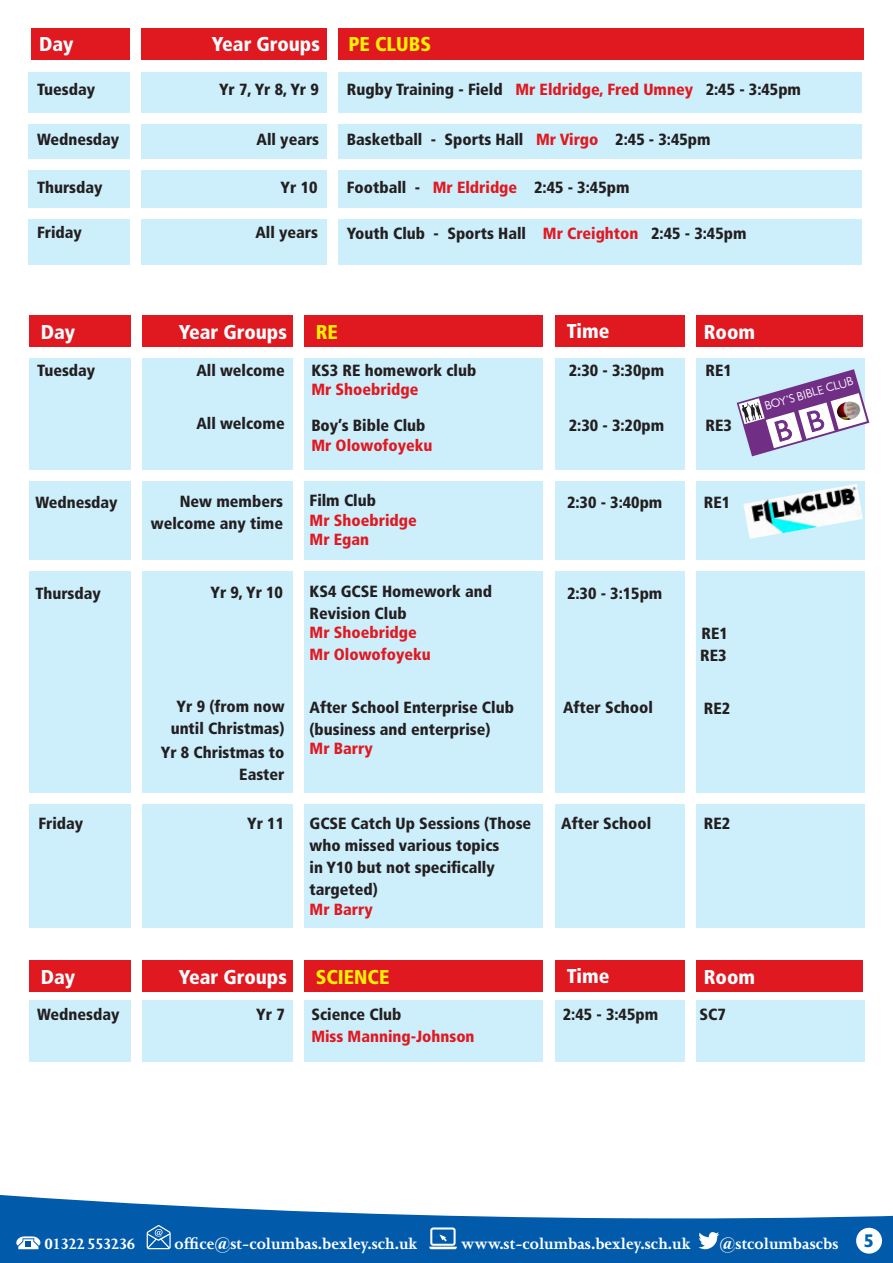
<style>
.page{position:relative;width:893px;height:1263px;background:#fff}
.page>*{position:absolute;margin:0;border:0;box-sizing:border-box;transform-origin:0 0}
.t1{font:900 condensed 19.95px "Frutiger";color:#fff}
.t2{font:900 condensed 19.95px "Frutiger";color:#fff101}
.t3{font:700 18.45px "Humanist 521 BT";color:#0162b0}
.t4{font:700 17.25px "Joanna";color:#fff}
.t5{font:700 17.25px "Joanna";letter-spacing:-.07em;color:#fff}
.t6{font:900 condensed 16.2px/21.9px "Frutiger";color:#231f20}
.t7{font:900 condensed 16.2px/19.4px "Frutiger";color:#e01921}
.t8{font:12.3px "Gill Alt One";color:#fff;scale:.95 1}
.s1{color:#e01921}
.s2{color:#231f20}
</style>
<div class="page">
<svg style="left:0;top:1195px;width:893px;height:68px;fill:#015aaa"></svg>
<svg style="left:854px;top:1227px;width:25px;height:26px"></svg>
<div style="left:16px;top:1225px;width:835px;height:26px;background:#015aaa"></div>
<svg style="left:16px;top:1236px;width:25px;height:13px"></svg>
<svg style="left:147px;top:1225px;width:24px;height:24px"></svg>
<svg style="left:429px;top:1227px;width:28px;height:22px"></svg>
<svg style="left:698px;top:1232px;width:21px;height:20px"></svg>
<div style="left:856px;top:1228px;width:26px;height:25px;background:#fff;border-radius:50%"></div>
<div style="left:29px;top:72px;width:833px;height:193px;background:#cdeffb"></div>
<div style="left:30px;top:358px;width:835px;height:570px;background:#cdeffb"></div>
<div style="left:30px;top:1000px;width:835px;height:61px;background:#cdeffb"></div>
<div style="left:30px;top:316px;width:833px;height:31px;background:#e01921"></div>
<div style="left:30px;top:960px;width:833px;height:31px;background:#e01921"></div>
<div style="left:131px;top:291px;width:11px;height:638px;background:#fff"></div>
<div style="left:543px;top:308px;width:12px;height:624px;background:#fff"></div>
<div style="left:685px;top:309px;width:10px;height:623px;background:#fff"></div>
<div style="left:293px;top:306px;width:11px;height:626px;background:#fff"></div>
<div style="left:131px;top:951px;width:11px;height:114px;background:#fff"></div>
<div style="left:543px;top:953px;width:12px;height:112px;background:#fff"></div>
<div style="left:685px;top:954px;width:10px;height:111px;background:#fff"></div>
<div style="left:293px;top:953px;width:11px;height:112px;background:#fff"></div>
<svg style="left:737px;top:369px;width:132px;height:87px"></svg>
<div style="left:22px;top:471px;width:848px;height:10px;background:#fff"></div>
<div style="left:22px;top:560px;width:848px;height:10px;background:#fff"></div>
<div style="left:22px;top:794px;width:848px;height:10px;background:#fff"></div>
<img style="left:743px;top:484px;width:120px;height:55px">
<div style="left:23px;top:113px;width:848px;height:10px;background:#fff"></div>
<div style="left:23px;top:160px;width:848px;height:10px;background:#fff"></div>
<div style="left:23px;top:208px;width:848px;height:10px;background:#fff"></div>
<div style="left:31px;top:29px;width:833px;height:31px;background:#e01921"></div>
<div style="left:130px;top:17px;width:10px;height:251px;background:#fff"></div>
<div style="left:327px;top:24px;width:11px;height:247px;background:#fff"></div>
<p class="t1" style="left:39px;top:32px;width:36px">Day</p>
<p class="t1" style="left:212px;top:32px;width:110px">Year Groups</p>
<p class="t2" style="left:348px;top:32px;width:84px">PE CLUBS</p>
<p class="t6" style="left:37px;top:78px;width:60px">Tuesday</p>
<p class="t6" style="left:37px;top:128px;width:84px">Wednesday</p>
<p class="t6" style="left:37px;top:176px;width:67px">Thursday</p>
<p class="t6" style="left:37px;top:222px;width:46px">Friday</p>
<p class="t6" style="left:219px;top:78px;width:101px">Yr 7, Yr 8, Yr 9</p>
<p class="t6" style="left:257px;top:128px;width:64px">All years</p>
<p class="t6" style="left:281px;top:176px;width:38px">Yr 10</p>
<p class="t6" style="left:255px;top:222px;width:64px">All years</p>
<p class="t6" style="left:347px;top:78px;width:456px">Rugby Training - Field <span class="s1">Mr Eldridge, Fred Umney</span> 2:45 - 3:45pm</p>
<p class="t6" style="left:347px;top:128px;width:365px">Basketball - Sports Hall <span class="s1">Mr Virgo</span> 2:45 - 3:45pm</p>
<p class="t6" style="left:347px;top:177px;width:284px">Football - <span class="s1">Mr Eldridge</span> 2:45 - 3:45pm</p>
<p class="t6" style="left:347px;top:222px;width:401px">Youth Club - Sports Hall <span class="s1">Mr Creighton</span> 2:45 - 3:45pm</p>
<p class="t1" style="left:41px;top:320px;width:36px">Day</p>
<p class="t1" style="left:179px;top:320px;width:110px">Year Groups</p>
<p class="t2" style="left:316px;top:320px;width:24px">RE</p>
<p class="t1" style="left:567px;top:320px;width:44px">Time</p>
<p class="t1" style="left:704px;top:320px;width:53px">Room</p>
<p class="t6" style="left:37px;top:359px;width:60px">Tuesday</p>
<p class="t6" style="left:196px;top:360px;width:90px">All welcome</p>
<p class="t6" style="left:311px;top:360px;width:167px;line-height:19.4px">KS3 RE homework club<br><span class="s1">Mr Shoebridge</span></p>
<p class="t6" style="left:569px;top:359px;width:97px">2:30 - 3:30pm</p>
<p class="t6" style="left:705px;top:359px;width:28px">RE1</p>
<p class="t8" style="left:763px;top:399px;width:98px;rotate:-16deg">BOY’S BIBLE CLUB</p>
<p class="t6" style="left:196px;top:413px;width:90px">All welcome</p>
<p class="t6" style="left:311px;top:416px;width:123px;line-height:19.4px">Boy’s Bible Club<br><span class="s1">Mr Olowofoyeku</span></p>
<p class="t6" style="left:569px;top:415px;width:97px">2:30 - 3:20pm</p>
<p class="t6" style="left:706px;top:415px;width:28px">RE3</p>
<p class="t6" style="left:35px;top:491px;width:84px">Wednesday</p>
<p class="t6" style="left:35px;top:582px;width:67px">Thursday</p>
<p class="t6" style="left:151px;top:490px;width:134px;text-align:right">New members welcome any time</p>
<p class="t6" style="left:210px;top:581px;width:74px">Yr 9, Yr 10</p>
<p class="t6" style="left:177px;top:695px;width:109px">Yr 9 (from now</p>
<p class="t6" style="left:171px;top:717px;width:115px">until Christmas)</p>
<p class="t6" style="left:161px;top:742px;width:125px;text-align:right">Yr 8 Christmas to<br>Easter</p>
<p class="t6" style="left:310px;top:490px;width:68px">Film Club</p>
<p class="t7" style="left:310px;top:510px;width:109px">Mr Shoebridge<br>Mr Egan</p>
<p class="t6" style="left:310px;top:580px;width:184px">KS4 GCSE Homework and<br>Revision Club</p>
<p class="t7" style="left:310px;top:623px;width:109px">Mr Shoebridge</p>
<p class="t7" style="left:310px;top:645px;width:123px">Mr Olowofoyeku</p>
<p class="t6" style="left:310px;top:696px;width:206px">After School Enterprise Club (business and enterprise)</p>
<p class="t7" style="left:310px;top:739px;width:65px">Mr Barry</p>
<p class="t6" style="left:567px;top:491px;width:97px">2:30 - 3:40pm</p>
<p class="t6" style="left:567px;top:582px;width:97px">2:30 - 3:15pm</p>
<p class="t6" style="left:563px;top:696px;width:91px">After School</p>
<p class="t6" style="left:704px;top:491px;width:28px">RE1</p>
<p class="t6" style="left:702px;top:622px;width:28px">RE1</p>
<p class="t6" style="left:700px;top:644px;width:28px">RE3</p>
<p class="t6" style="left:704px;top:697px;width:28px">RE2</p>
<p class="t6" style="left:38px;top:813px;width:46px">Friday</p>
<p class="t6" style="left:247px;top:813px;width:38px">Yr 11</p>
<p class="t6" style="left:310px;top:813px;width:223px">GCSE Catch Up Sessions (Those who missed various topics<br>in Y10 but not specifically targeted)</p>
<p class="t7" style="left:310px;top:899px;width:65px">Mr Barry</p>
<p class="t6" style="left:561px;top:813px;width:91px">After School</p>
<p class="t6" style="left:704px;top:813px;width:28px">RE2</p>
<p class="t1" style="left:41px;top:965px;width:36px">Day</p>
<p class="t1" style="left:179px;top:965px;width:110px">Year Groups</p>
<p class="t2" style="left:316px;top:965px;width:75px">SCIENCE</p>
<p class="t1" style="left:567px;top:964px;width:44px">Time</p>
<p class="t1" style="left:704px;top:965px;width:53px">Room</p>
<p class="t6" style="left:37px;top:1004px;width:84px">Wednesday</p>
<p class="t6" style="left:256px;top:1003px;width:30px">Yr 7</p>
<p class="t7" style="left:311px;top:1004px;width:165px;line-height:21.9px"><span class="s2">Science Club<br></span>Miss Manning-Johnson</p>
<p class="t6" style="left:563px;top:1004px;width:97px">2:45 - 3:45pm</p>
<p class="t6" style="left:700px;top:1004px;width:28px">SC7</p>
<p class="t5" style="left:44px;top:1235px;width:93px">01322 553236</p>
<p class="t4" style="left:175px;top:1235px;width:244px">office@st-columbas.bexley.sch.uk</p>
<p class="t4" style="left:461px;top:1235px;width:231px">www.st-columbas.bexley.sch.uk</p>
<p class="t4" style="left:719px;top:1235px;width:120px">@stcolumbascbs</p>
<p class="t3" style="left:864px;top:1229px;width:12px">5</p>
</div>
